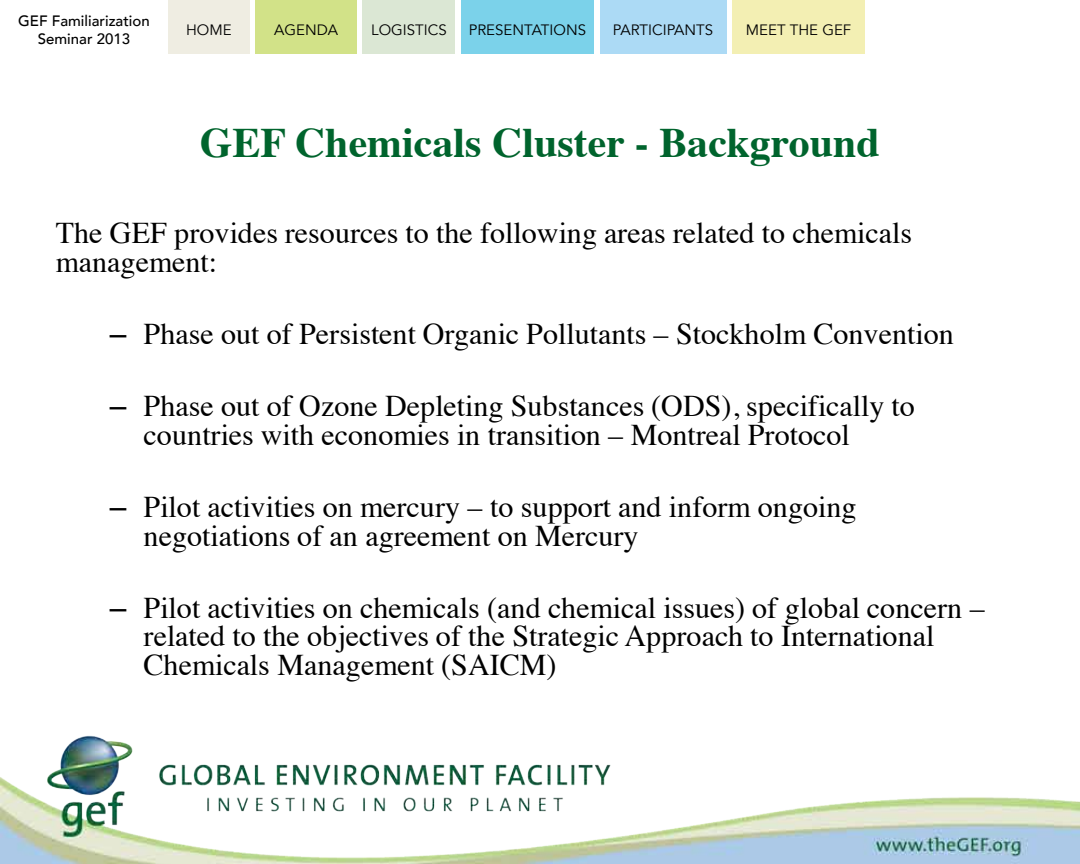
<style>
.page{position:relative;width:1080px;height:864px;background:#fff}
.page>*{position:absolute;margin:0;border:0;box-sizing:border-box;transform-origin:0 0}
.t1{font:700 42px "Times";color:#00642d}
.t2{font:30px/28.8px "Times";color:#000}
.t3{font:15px "Avenir";color:#000}
.t4{font:500 15px/18px "Avenir";color:#000;text-align:center}
.s1{font-family:"Arial"}
</style>
<div class="page">
<div style="left:168px;top:0;width:82px;height:54px;background:#efede2"></div>
<div style="left:600px;top:0;width:126px;height:54px;background:#acdaf5"></div>
<div style="left:363px;top:0;width:92px;height:54px;background:#dbe7d4"></div>
<div style="left:732px;top:0;width:133px;height:54px;background:#f3efb3"></div>
<div style="left:256px;top:0;width:101px;height:54px;background:#d2e288"></div>
<div style="left:461px;top:0;width:133px;height:54px;background:#7bd2ea"></div>
<img style="left:0;top:735px;width:1080px;height:129px">
<p class="t4" style="left:18px;top:10px;width:133px">GEF Familiarization<br>Seminar 2013</p>
<p class="t3" style="left:186px;top:20px;width:47px">HOME</p>
<p class="t3" style="left:274px;top:20px;width:65px">AGENDA</p>
<p class="t3" style="left:371px;top:20px;width:77px">LOGISTICS</p>
<p class="t3" style="left:469px;top:20px;width:119px">PRESENTATIONS</p>
<p class="t3" style="left:613px;top:20px;width:102px">PARTICIPANTS</p>
<p class="t3" style="left:746px;top:20px;width:107px">MEET THE GEF</p>
<h1 class="t1" style="left:200px;top:102px;width:682px">GEF Chemicals Cluster - Background</h1>
<p class="t2" style="left:56px;top:216px;width:858px">The GEF provides resources to the following areas related to chemicals management:</p>
<p class="t2" style="left:110px;top:317px;width:846px"><span class="s1">–</span> Phase out of Persistent Organic Pollutants – Stockholm Convention</p>
<p class="t2" style="left:144px;top:389px;width:773px;text-indent:-34px"><span class="s1">–</span> Phase out of Ozone Depleting Substances (ODS), specifically to countries with economies in transition – Montreal Protocol</p>
<p class="t2" style="left:144px;top:490px;width:714px;text-indent:-34px"><span class="s1">–</span> Pilot activities on mercury – to support and inform ongoing negotiations of an agreement on Mercury</p>
<p class="t2" style="left:144px;top:591px;width:843px;text-indent:-34px"><span class="s1">–</span> Pilot activities on chemicals (and chemical issues) of global concern – related to the objectives of the Strategic Approach to International<br>Chemicals Management (SAICM)</p>
</div>
